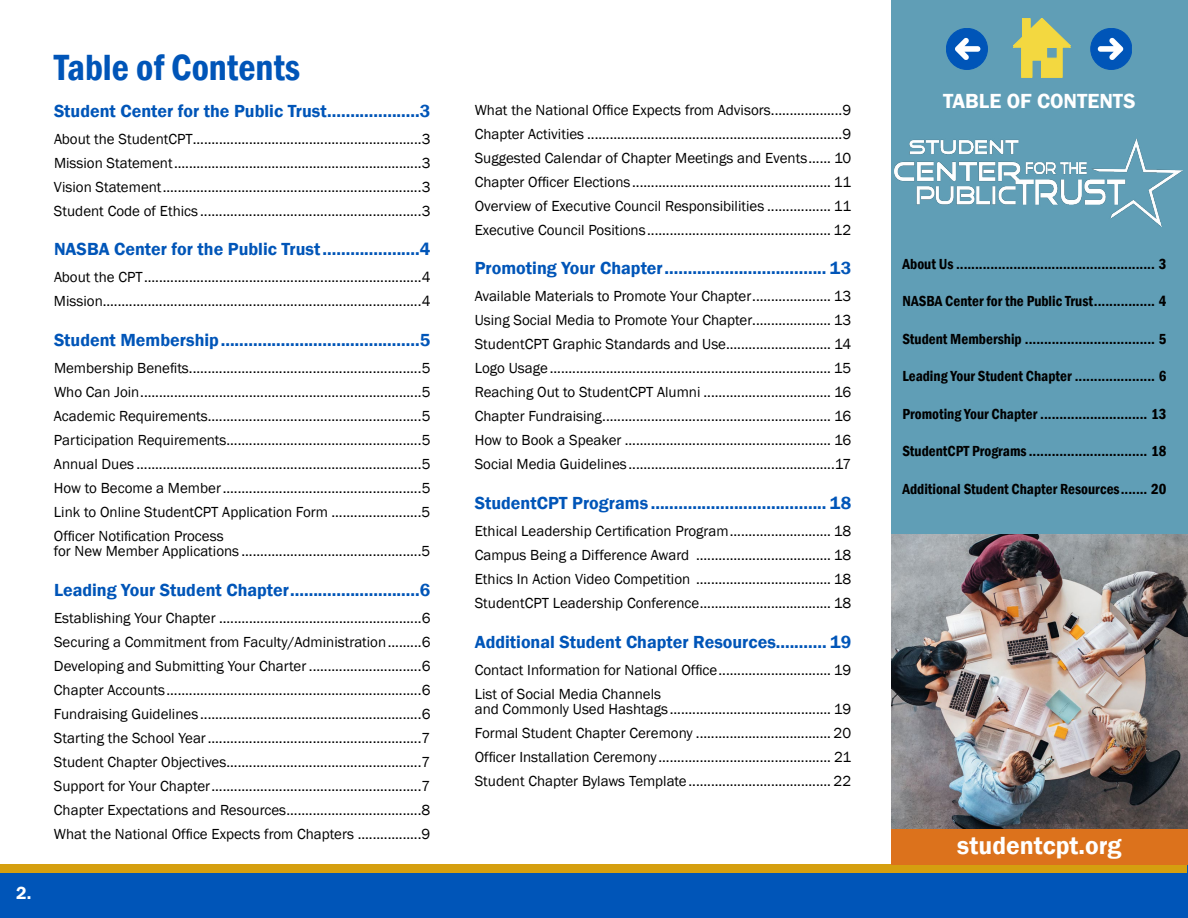
<style>
.page{position:relative;width:1188px;height:918px;background:#fff}
.page>*{position:absolute;margin:0;border:0;box-sizing:border-box;transform-origin:0 0}
.t1{font:600 condensed 37.5px "Franklin Gothic";color:#0055b8}
.t2{font:600 25.5px "Franklin Gothic";color:#fff}
.t3{font:600 21px "Franklin Gothic";color:#fff}
.t4{font:600 18px "Franklin Gothic";color:#0055b8}
.t5{font:600 18px "Franklin Gothic";color:#fff}
.t6{font:15px/24px "Franklin Gothic";color:#000;text-align:justify}
.t7{font:600 condensed 15px "Franklin Gothic";color:#000}
</style>
<div class="page">
<div style="left:891px;top:0;width:297px;height:918px;background:#609eb6"></div>
<div style="left:0;top:866px;width:1188px;height:52px;background:#0055b8"></div>
<div style="left:0;top:864px;width:1187px;height:9px;background:#d59f0f"></div>
<div style="left:891px;top:831px;width:297px;height:33px;background:#dc721c"></div>
<img style="left:895px;top:138px;width:288px;height:89px">
<img style="left:891px;top:534px;width:297px;height:296px">
<div style="left:891px;top:830px;width:297px;height:33px;background:#dc721c"></div>
<div style="left:946px;top:28px;width:41px;height:41px;background:#0055b8;border-radius:50%"></div>
<div style="left:946px;top:28px;width:42px;height:42px;border:1px solid #0055b8;border-radius:50%"></div>
<svg style="left:955px;top:38px;width:25px;height:22px"></svg>
<div style="left:1091px;top:28px;width:41px;height:41px;background:#0055b8;border-radius:50%"></div>
<div style="left:1091px;top:28px;width:41px;height:42px;border:1px solid #0055b8;border-radius:50%"></div>
<svg style="left:1098px;top:38px;width:25px;height:22px"></svg>
<svg style="left:1013px;top:18px;width:57px;height:60px"></svg>
<p class="t5" style="left:16px;top:882px;width:17px">2.</p>
<h1 class="t1" style="left:54px;top:43px;width:248px">Table of Contents</h1>
<p class="t4" style="left:54px;top:100px;width:378px">Student Center for the Public Trust....................3</p>
<p class="t6" style="left:54px;top:127px;width:378px">About the StudentCPT.............................................................3<br>Mission Statement..................................................................3<br>Vision Statement.....................................................................3<br>Student Code of Ethics ...........................................................3</p>
<p class="t4" style="left:54px;top:238px;width:378px">NASBA Center for the Public Trust.....................4</p>
<p class="t6" style="left:54px;top:266px;width:378px">About the CPT..........................................................................4<br>Mission.....................................................................................4</p>
<p class="t4" style="left:54px;top:329px;width:378px">Student Membership...........................................5</p>
<p class="t6" style="left:54px;top:356px;width:378px">Membership Benefits..............................................................5<br>Who Can Join...........................................................................5<br>Academic Requirements.........................................................5<br>Participation Requirements....................................................5<br>Annual Dues ............................................................................5<br>How to Become a Member.....................................................5<br>Link to Online StudentCPT Application Form ........................5<br>Officer Notification Process</p>
<p class="t6" style="left:54px;top:539px;width:378px">for New Member Applications ................................................5</p>
<p class="t4" style="left:54px;top:579px;width:378px">Leading Your Student Chapter............................6</p>
<p class="t6" style="left:54px;top:606px;width:378px">Establishing Your Chapter ......................................................6<br>Securing a Commitment from Faculty/Administration.........6<br>Developing and Submitting Your Charter ..............................6<br>Chapter Accounts....................................................................6<br>Fundraising Guidelines ...........................................................6<br>Starting the School Year.........................................................7<br>Student Chapter Objectives....................................................7<br>Support for Your Chapter........................................................7<br>Chapter Expectations and Resources....................................8<br>What the National Office Expects from Chapters .................9</p>
<p class="t6" style="left:475px;top:98px;width:378px">What the National Office Expects from Advisors...................9<br>Chapter Activities ....................................................................9<br>Suggested Calendar of Chapter Meetings and Events...... 10<br>Chapter Officer Elections ..................................................... 11<br>Overview of Executive Council Responsibilities ................. 11<br>Executive Council Positions................................................. 12</p>
<p class="t4" style="left:475px;top:257px;width:378px">Promoting Your Chapter................................... 13</p>
<p class="t6" style="left:475px;top:285px;width:378px">Available Materials to Promote Your Chapter..................... 13<br>Using Social Media to Promote Your Chapter..................... 13<br>StudentCPT Graphic Standards and Use............................ 14<br>Logo Usage........................................................................... 15<br>Reaching Out to StudentCPT Alumni .................................. 16<br>Chapter Fundraising............................................................. 16<br>How to Book a Speaker ....................................................... 16<br>Social Media Guidelines.......................................................17</p>
<p class="t4" style="left:475px;top:492px;width:378px">StudentCPT Programs ...................................... 18</p>
<p class="t6" style="left:475px;top:519px;width:378px">Ethical Leadership Certification Program........................... 18<br>Campus Being a Difference Award .................................... 18<br>Ethics In Action Video Competition .................................... 18<br>StudentCPT Leadership Conference................................... 18</p>
<p class="t4" style="left:475px;top:630px;width:378px">Additional Student Chapter Resources........... 19</p>
<p class="t6" style="left:475px;top:658px;width:378px">Contact Information for National Office.............................. 19<br>List of Social Media Channels</p>
<p class="t6" style="left:475px;top:697px;width:378px">and Commonly Used Hashtags........................................... 19<br>Formal Student Chapter Ceremony .................................... 20<br>Officer Installation Ceremony .............................................. 21<br>Student Chapter Bylaws Template...................................... 22</p>
<h3 class="t3" style="left:943px;top:88px;width:194px">TABLE OF CONTENTS</h3>
<p class="t7" style="left:902px;top:254px;width:265px">About Us .................................................... 3</p>
<p class="t7" style="left:902px;top:291px;width:265px">NASBA Center for the Public Trust................ 4</p>
<p class="t7" style="left:902px;top:329px;width:265px">Student Membership .................................. 5</p>
<p class="t7" style="left:902px;top:366px;width:265px">Leading Your Student Chapter ..................... 6</p>
<p class="t7" style="left:902px;top:404px;width:265px">Promoting Your Chapter ............................ 13</p>
<p class="t7" style="left:902px;top:441px;width:266px">StudentCPT Programs ............................... 18</p>
<p class="t7" style="left:902px;top:479px;width:265px">Additional Student Chapter Resources....... 20</p>
<h2 class="t2" style="left:957px;top:830px;width:166px">studentcpt.org</h2>
</div>
